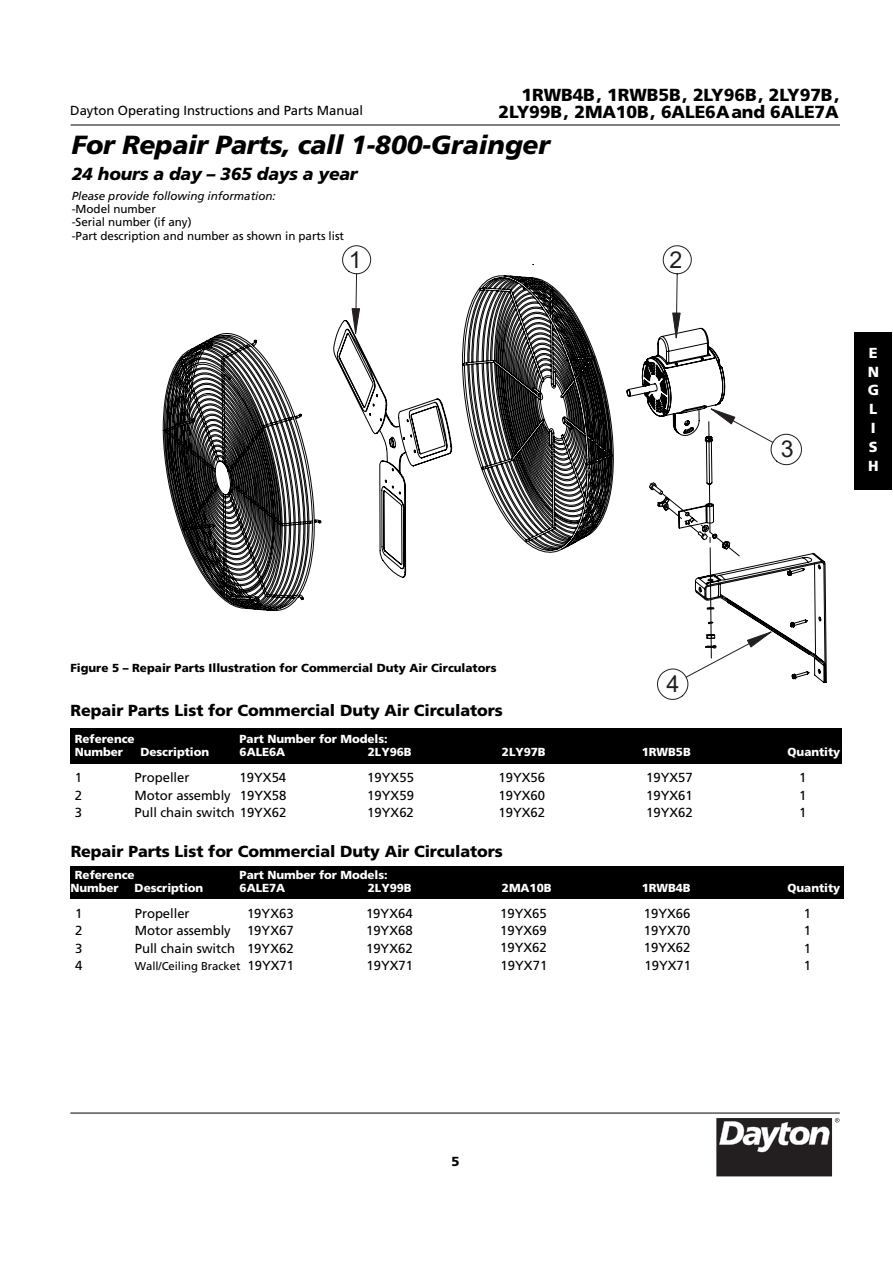
<style>
.page{position:relative;width:893px;height:1263px;background:#fff}
.page>*{position:absolute;margin:0;border:0;box-sizing:border-box;transform-origin:0 0}
.t1{font:italic 900 26.25px "Frutiger LT Std";letter-spacing:-.01em;color:#000}
.t2{font:23.25px "Arial";color:#231f20}
.t3{font:900 17.55px/17.5px "Frutiger LT Std";letter-spacing:-.005em;color:#000;text-align:right}
.t4{font:italic 900 17.55px "Frutiger LT Std";letter-spacing:-.01em;color:#000}
.t5{font:900 16.05px "Frutiger LT Std";letter-spacing:-.005em;color:#000}
.t6{font:900 14.55px/18.9px "Frutiger LT Std";color:#fff}
.t7{font:13.05px/17.5px "Frutiger LT Std";color:#000;text-align:justify}
.t8{font:900 13.05px "Frutiger LT Std";color:#000}
.t9{font:900 11.7px "Frutiger LT Std";letter-spacing:-.005em;color:#fff}
.t10{font:11.7px/13px "Frutiger LT Std";letter-spacing:-.005em;color:#000}
.t11{font:900 11.7px "Frutiger LT Std";color:#000}
.t12{font:italic 11.7px "Frutiger LT Std";letter-spacing:-.005em;color:#000}
.t13{font:11.4px "Frutiger LT Std";letter-spacing:-.005em;color:#000}
</style>
<div class="page">
<div style="left:71px;top:867px;width:773px;height:32px;background:#000"></div>
<div style="left:854px;top:332px;width:38px;height:157px;background:#000"></div>
<hr style="left:71px;top:125px;width:769px;height:1px;background:#000">
<hr style="left:70px;top:1113px;width:770px;height:1px;background:#000">
<div style="left:717px;top:1117px;width:123px;height:62px;background:linear-gradient(to right,#fff,#fff)"></div>
<svg style="left:717px;top:1118px;width:122px;height:58px"></svg>
<div style="left:70px;top:729px;width:772px;height:35px;background:#000"></div>
<svg style="left:162px;top:275px;width:665px;height:408px"></svg>
<svg style="left:333px;top:245px;width:46px;height:89px"></svg>
<svg style="left:654px;top:245px;width:45px;height:93px"></svg>
<svg style="left:649px;top:408px;width:161px;height:292px"></svg>
<h3 class="t3" style="left:498px;top:86px;width:343px">1RWB4B, 1RWB5B, 2LY96B, 2LY97B,<br>2LY99B, 2MA10B, 6ALE6Aand 6ALE7A</h3>
<p class="t7" style="left:70px;top:102px;width:294px">Dayton Operating Instructions and Parts Manual</p>
<h1 class="t1" style="left:72px;top:129px;width:480px">For Repair Parts, call 1-800-Grainger</h1>
<h3 class="t4" style="left:72px;top:163px;width:287px">24 hours a day – 365 days a year</h3>
<p class="t12" style="left:72px;top:189px;width:205px">Please provide following information:</p>
<p class="t10" style="left:72px;top:203px;width:274px">-Model number<br>-Serial number (if any)<br>-Part description and number as shown in parts list</p>
<h2 class="t2" style="left:349px;top:243px;width:14px">1</h2>
<h2 class="t2" style="left:669px;top:243px;width:14px">2</h2>
<h2 class="t2" style="left:781px;top:433px;width:14px">3</h2>
<p class="t6" style="left:868px;top:343px;width:13px">E<br>N<br>G<br>L<br>I<br>S<br>H</p>
<p class="t11" style="left:70px;top:661px;width:428px">Figure 5 – Repair Parts Illustration for Commercial Duty Air Circulators</p>
<h2 class="t2" style="left:666px;top:668px;width:14px">4</h2>
<p class="t5" style="left:70px;top:701px;width:434px">Repair Parts List for Commercial Duty Air Circulators</p>
<p class="t9" style="left:75px;top:732px;width:61px">Reference</p>
<p class="t9" style="left:240px;top:732px;width:150px">Part Number for Models:</p>
<p class="t9" style="left:75px;top:745px;width:50px">Number</p>
<p class="t9" style="left:140px;top:745px;width:70px">Description</p>
<p class="t9" style="left:240px;top:745px;width:47px">6ALE6A</p>
<p class="t9" style="left:368px;top:745px;width:45px">2LY96B</p>
<p class="t9" style="left:502px;top:745px;width:45px">2LY97B</p>
<p class="t9" style="left:642px;top:745px;width:50px">1RWB5B</p>
<p class="t9" style="left:787px;top:745px;width:54px">Quantity</p>
<p class="t7" style="left:75px;top:769px;width:9px">1</p>
<p class="t7" style="left:135px;top:769px;width:56px">Propeller</p>
<p class="t7" style="left:240px;top:769px;width:48px">19YX54</p>
<p class="t7" style="left:799px;top:769px;width:9px">1</p>
<p class="t7" style="left:75px;top:786px;width:9px">2</p>
<p class="t7" style="left:135px;top:786px;width:153px">Motor assembly 19YX58</p>
<p class="t7" style="left:799px;top:786px;width:9px">1</p>
<p class="t7" style="left:75px;top:804px;width:9px">3</p>
<p class="t7" style="left:135px;top:804px;width:153px">Pull chain switch 19YX62</p>
<p class="t7" style="left:799px;top:804px;width:9px">1</p>
<p class="t7" style="left:367px;top:769px;width:48px">19YX55<br>19YX59<br>19YX62</p>
<p class="t7" style="left:498px;top:769px;width:48px">19YX56<br>19YX60<br>19YX62</p>
<p class="t7" style="left:646px;top:769px;width:48px">19YX57<br>19YX61<br>19YX62</p>
<p class="t5" style="left:71px;top:842px;width:434px">Repair Parts List for Commercial Duty Air Circulators</p>
<p class="t9" style="left:75px;top:868px;width:61px">Reference</p>
<p class="t9" style="left:240px;top:868px;width:150px">Part Number for Models:</p>
<p class="t9" style="left:71px;top:881px;width:50px">Number</p>
<p class="t9" style="left:135px;top:881px;width:70px">Description</p>
<p class="t9" style="left:240px;top:881px;width:47px">6ALE7A</p>
<p class="t9" style="left:368px;top:881px;width:45px">2LY99B</p>
<p class="t9" style="left:502px;top:881px;width:51px">2MA10B</p>
<p class="t9" style="left:642px;top:881px;width:50px">1RWB4B</p>
<p class="t9" style="left:787px;top:881px;width:54px">Quantity</p>
<p class="t7" style="left:75px;top:904px;width:9px">1</p>
<p class="t7" style="left:135px;top:904px;width:56px">Propeller</p>
<p class="t7" style="left:804px;top:904px;width:9px">1</p>
<p class="t7" style="left:75px;top:922px;width:9px">2</p>
<p class="t7" style="left:135px;top:922px;width:98px">Motor assembly</p>
<p class="t7" style="left:804px;top:922px;width:9px">1</p>
<p class="t7" style="left:75px;top:939px;width:9px">3</p>
<p class="t7" style="left:135px;top:939px;width:102px">Pull chain switch</p>
<p class="t7" style="left:804px;top:939px;width:9px">1</p>
<p class="t7" style="left:75px;top:957px;width:9px">4</p>
<p class="t13" style="left:135px;top:959px;width:107px">Wall/Ceiling Bracket</p>
<p class="t7" style="left:804px;top:957px;width:9px">1</p>
<p class="t7" style="left:247px;top:904px;width:49px">19YX63<br>19YX67<br>19YX62<br>19YX71</p>
<p class="t7" style="left:366px;top:904px;width:49px">19YX64<br>19YX68<br>19YX62<br>19YX71</p>
<p class="t7" style="left:500px;top:904px;width:49px">19YX65<br>19YX69<br>19YX62<br>19YX71</p>
<p class="t7" style="left:644px;top:904px;width:49px">19YX66<br>19YX70<br>19YX62<br>19YX71</p>
<p class="t8" style="left:452px;top:1153px;width:10px">5</p>
</div>
